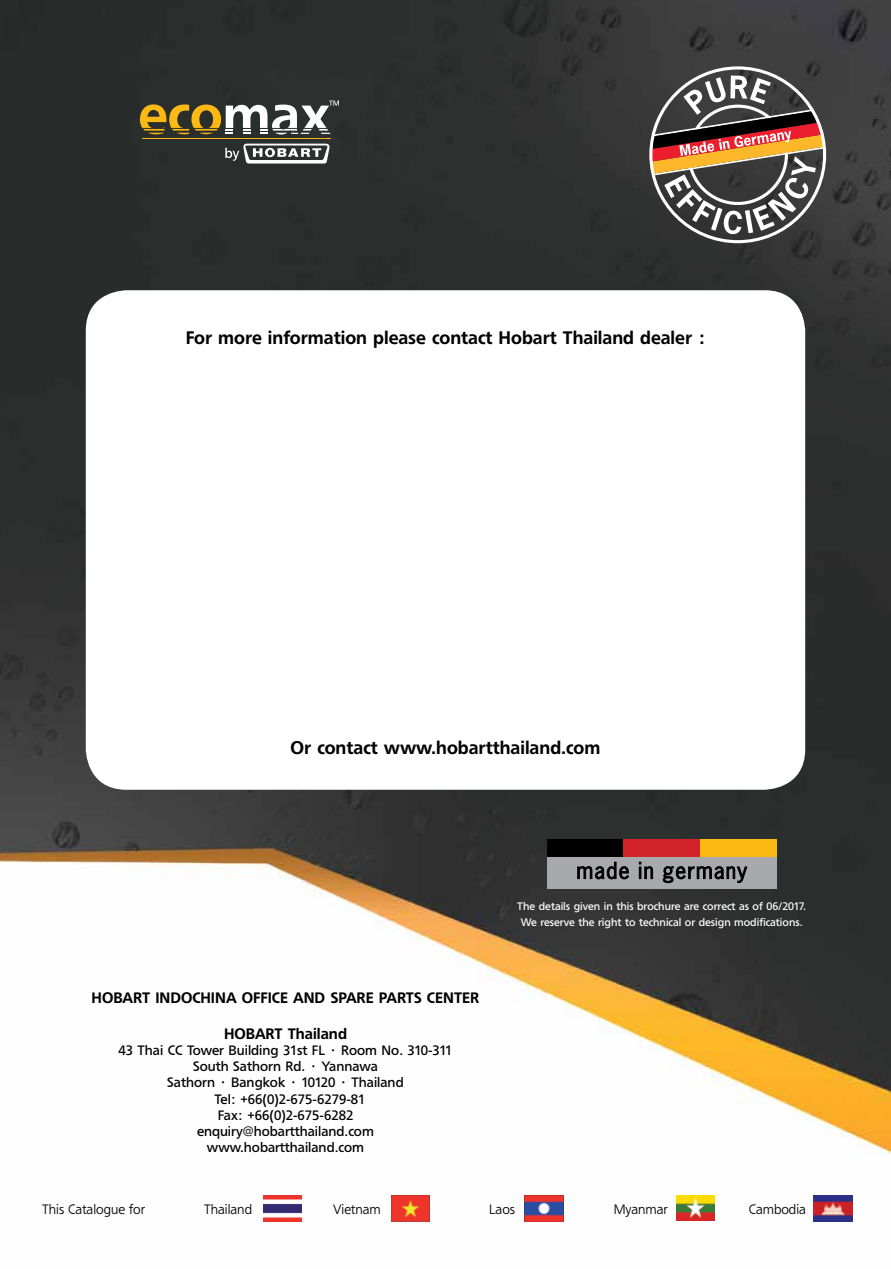
<style>
.page{position:relative;width:891px;height:1269px;background:#fff}
.page>*{position:absolute;margin:0;border:0;box-sizing:border-box;transform-origin:0 0}
.t1{font:500 18px "Freeborn SB";color:#000}
.t2{font:500 15px "Freeborn SB";color:#000}
.t3{font:13.5px "Freeborn SB";color:#000}
.t4{font:300 13.5px "Freeborn SB";color:#000}
.t5{font:10.8px/16.2px "Freeborn SB";color:#fff;text-align:center}
</style>
<div class="page">
<img style="left:0;top:0;width:891px;height:1222px">
<hr style="left:142px;top:138px;width:188px;height:1px;background:#fdb913">
<svg style="left:225px;top:144px;width:105px;height:20px"></svg>
<svg style="left:140px;top:101px;width:199px;height:33px"></svg>
<svg style="left:651px;top:76px;width:173px;height:158px;background:#76655b"></svg>
<div style="left:547px;top:857px;width:230px;height:31px;background:#a7a9ac"></div>
<div style="left:700px;top:839px;width:77px;height:18px;background:#fdb913"></div>
<div style="left:547px;top:839px;width:76px;height:18px;background:#000"></div>
<div style="left:623px;top:839px;width:77px;height:18px;background:#d2232a"></div>
<svg style="left:577px;top:862px;width:52px;height:17px"></svg>
<svg style="left:639px;top:862px;width:14px;height:17px"></svg>
<svg style="left:663px;top:866px;width:84px;height:17px"></svg>
<div style="left:86px;top:290px;width:719px;height:500px;background:#fff;border-radius:40px"></div>
<img style="left:814px;top:1195px;width:38px;height:26px">
<img style="left:525px;top:1195px;width:38px;height:26px">
<img style="left:391px;top:1195px;width:39px;height:26px">
<img style="left:263px;top:1195px;width:39px;height:26px">
<img style="left:676px;top:1195px;width:39px;height:26px">
<h1 class="t1" style="left:186px;top:327px;width:521px">For more information please contact Hobart Thailand dealer :</h1>
<h1 class="t1" style="left:291px;top:737px;width:311px">Or contact www.hobartthailand.com</h1>
<p class="t2" style="left:92px;top:989px;width:79px">HOBART Indochina</p>
<p class="t2" style="left:242px;top:989px;width:20px">Office</p>
<p class="t2" style="left:293px;top:989px;width:12px">and</p>
<p class="t2" style="left:330px;top:989px;width:26px">Spare</p>
<p class="t2" style="left:379px;top:989px;width:10px">Parts</p>
<p class="t2" style="left:427px;top:989px;width:18px">Center</p>
<p class="t2" style="left:224px;top:1025px;width:21px">Hobart</p>
<p class="t2" style="left:288px;top:1025px;width:61px">Thailand</p>
<p class="t3" style="left:119px;top:1043px;width:335px">43 Thai CC Tower Building 31st FL · Room No. 310-311</p>
<p class="t3" style="left:193px;top:1059px;width:186px">South Sathorn Rd. · Yannawa</p>
<p class="t3" style="left:167px;top:1075px;width:238px">Sathorn · Bangkok · 10120 · Thailand</p>
<p class="t3" style="left:215px;top:1091px;width:152px">Tel: +66(0)2-675-6279-81</p>
<p class="t3" style="left:218px;top:1108px;width:137px">Fax: +66(0)2-675-6282</p>
<p class="t3" style="left:197px;top:1124px;width:178px">enquiry@hobartthailand.com</p>
<p class="t3" style="left:207px;top:1140px;width:159px">www.hobartthailand.com</p>
<p class="t5" style="left:517px;top:898px;width:290px">The details given in this brochure are correct as of 06/2017.<br>We reserve the right to technical or design modifications.</p>
<p class="t4" style="left:42px;top:1201px;width:104px">This Catalogue for</p>
<p class="t4" style="left:204px;top:1201px;width:49px">Thailand</p>
<p class="t4" style="left:333px;top:1201px;width:49px">Vietnam</p>
<p class="t4" style="left:489px;top:1201px;width:27px">Laos</p>
<p class="t4" style="left:614px;top:1201px;width:56px">Myanmar</p>
<p class="t4" style="left:749px;top:1201px;width:59px">Cambodia</p>
</div>
